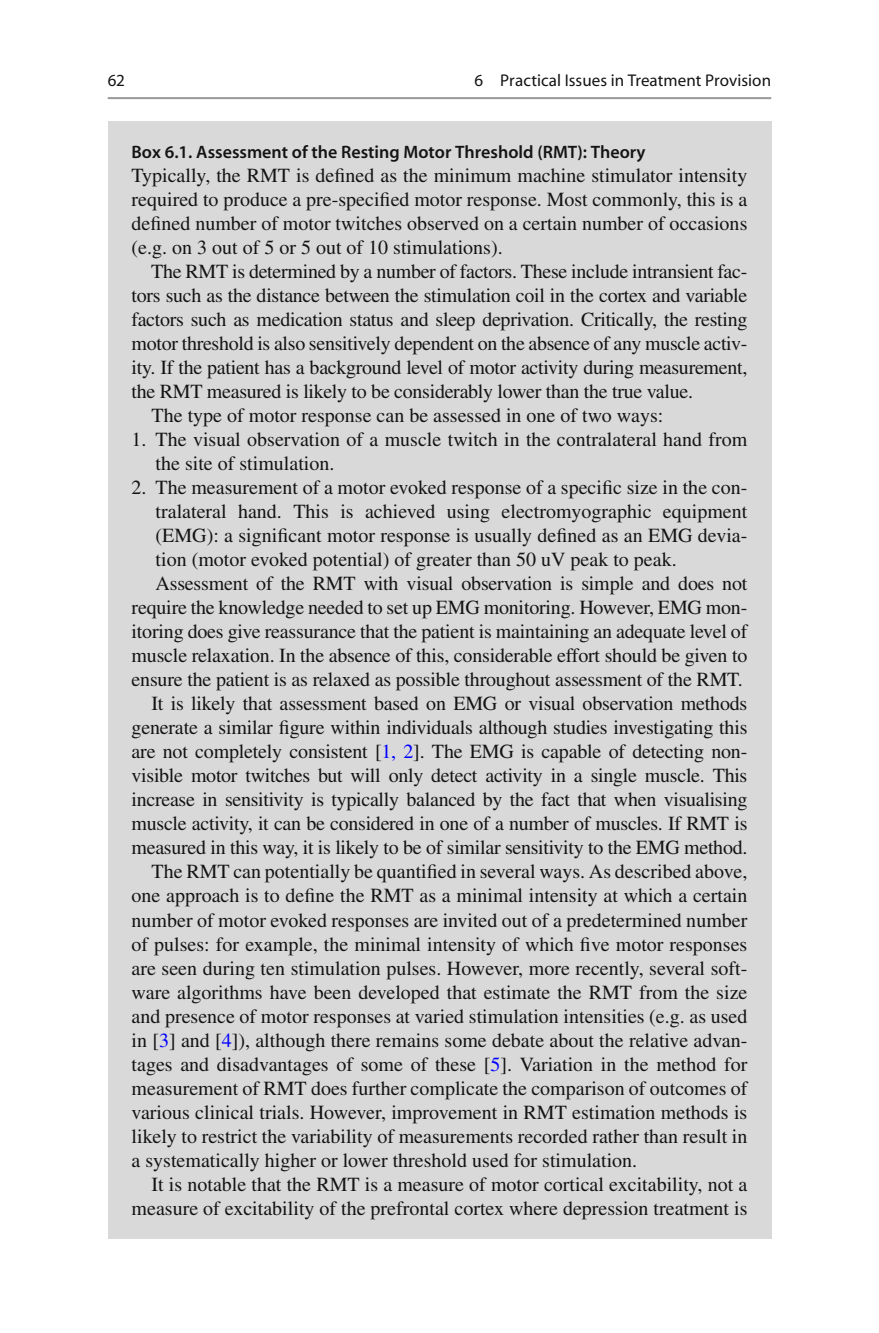
<style>
.page{position:relative;width:879px;height:1333px;background:#fff}
.page>*{position:absolute;margin:0;border:0;box-sizing:border-box;transform-origin:0 0}
.t1{font:20px/24px "Times";color:#131413;text-align:justify}
.t2{font:600 18px "Myriad";color:#131413}
.t3{font:17px "Myriad";color:#131413}
.s1{color:#00f}
</style>
<div class="page">
<hr style="left:108px;top:97px;width:663px;height:2px;background:#989898">
<div style="left:108px;top:121px;width:663px;height:1117px;background:#d9d9d9"></div>
<p class="t3" style="left:108px;top:74px;width:19px">62</p>
<p class="t3" style="left:474px;top:74px;width:298px">6 Practical Issues in Treatment Provision</p>
<p class="t2" style="left:132px;top:145px;width:515px">Box 6.1. Assessment of the Resting Motor Threshold (RMT): Theory</p>
<p class="t1" style="left:132px;top:165px;width:617px">Typically, the RMT is de fi ned as the minimum machine stimulator intensity required to produce a pre-speci fi ed motor response. Most commonly, this is a de fi ned number of motor twitches observed on a certain number of occasions (e.g. on 3 out of 5 or 5 out of 10 stimulations).</p>
<p class="t1" style="left:151px;top:261px;width:598px">The RMT is determined by a number of factors. These include intransient fac-</p>
<p class="t1" style="left:132px;top:285px;width:617px">tors such as the distance between the stimulation coil in the cortex and variable</p>
<p class="t1" style="left:132px;top:309px;width:617px">factors such as medication status and sleep deprivation. Critically, the resting</p>
<p class="t1" style="left:132px;top:333px;width:617px">motor threshold is also sensitively dependent on the absence of any muscle activ-</p>
<p class="t1" style="left:132px;top:357px;width:617px">ity. If the patient has a background level of motor activity during measurement,</p>
<p class="t1" style="left:132px;top:381px;width:563px">the RMT measured is likely to be considerably lower than the true value.</p>
<p class="t1" style="left:152px;top:405px;width:513px">The type of motor response can be assessed in one of two ways:</p>
<p class="t1" style="left:156px;top:429px;width:593px;text-indent:-24px">1. The visual observation of a muscle twitch in the contralateral hand from the site of stimulation.</p>
<p class="t1" style="left:132px;top:477px;width:617px">2. The measurement of a motor evoked response of a speci fi c size in the con-</p>
<p class="t1" style="left:156px;top:501px;width:593px">tralateral hand. This is achieved using electromyographic equipment</p>
<p class="t1" style="left:156px;top:525px;width:593px">(EMG): a signi fi cant motor response is usually de fi ned as an EMG devia-</p>
<p class="t1" style="left:156px;top:549px;width:523px">tion (motor evoked potential) of greater than 50 uV peak to peak.</p>
<p class="t1" style="left:156px;top:573px;width:593px">Assessment of the RMT with visual observation is simple and does not</p>
<p class="t1" style="left:132px;top:597px;width:617px">require the knowledge needed to set up EMG monitoring. However, EMG mon-</p>
<p class="t1" style="left:132px;top:621px;width:617px">itoring does give reassurance that the patient is maintaining an adequate level of</p>
<p class="t1" style="left:132px;top:645px;width:617px">muscle relaxation. In the absence of this, considerable effort should be given to</p>
<p class="t1" style="left:132px;top:669px;width:613px">ensure the patient is as relaxed as possible throughout assessment of the RMT.</p>
<p class="t1" style="left:151px;top:693px;width:597px">It is likely that assessment based on EMG or visual observation methods</p>
<p class="t1" style="left:132px;top:717px;width:617px">generate a similar fi gure within individuals although studies investigating this</p>
<p class="t1" style="left:132px;top:741px;width:617px">are not completely consistent [ <span class="s1">1, 2</span> ] . The EMG is capable of detecting non-</p>
<p class="t1" style="left:132px;top:765px;width:617px">visible motor twitches but will only detect activity in a single muscle. This</p>
<p class="t1" style="left:132px;top:789px;width:617px">increase in sensitivity is typically balanced by the fact that when visualising</p>
<p class="t1" style="left:132px;top:813px;width:617px">muscle activity, it can be considered in one of a number of muscles. If RMT is</p>
<p class="t1" style="left:132px;top:837px;width:617px">measured in this way, it is likely to be of similar sensitivity to the EMG method.</p>
<p class="t1" style="left:152px;top:861px;width:597px">The RMT can potentially be quanti fi ed in several ways. As described above,</p>
<p class="t1" style="left:132px;top:885px;width:617px">one approach is to de fi ne the RMT as a minimal intensity at which a certain</p>
<p class="t1" style="left:132px;top:909px;width:617px">number of motor evoked responses are invited out of a predetermined number</p>
<p class="t1" style="left:132px;top:933px;width:617px">of pulses: for example, the minimal intensity of which fi ve motor responses</p>
<p class="t1" style="left:132px;top:957px;width:617px">are seen during ten stimulation pulses. However, more recently, several soft-</p>
<p class="t1" style="left:132px;top:981px;width:617px">ware algorithms have been developed that estimate the RMT from the size</p>
<p class="t1" style="left:132px;top:1005px;width:617px">and presence of motor responses at varied stimulation intensities (e.g. as used</p>
<p class="t1" style="left:132px;top:1029px;width:617px">in [ <span class="s1">3</span> ] and [ <span class="s1">4</span> ] ), although there remains some debate about the relative advan-</p>
<p class="t1" style="left:132px;top:1053px;width:617px">tages and disadvantages of some of these [ <span class="s1">5</span> ] . Variation in the method for</p>
<p class="t1" style="left:132px;top:1077px;width:617px">measurement of RMT does further complicate the comparison of outcomes of</p>
<p class="t1" style="left:132px;top:1101px;width:617px">various clinical trials. However, improvement in RMT estimation methods is</p>
<p class="t1" style="left:132px;top:1125px;width:617px">likely to restrict the variability of measurements recorded rather than result in</p>
<p class="t1" style="left:132px;top:1149px;width:507px">a systematically higher or lower threshold used for stimulation.</p>
<p class="t1" style="left:152px;top:1173px;width:597px">It is notable that the RMT is a measure of motor cortical excitability, not a</p>
<p class="t1" style="left:132px;top:1197px;width:617px">measure of excitability of the prefrontal cortex where depression treatment is</p>
</div>
